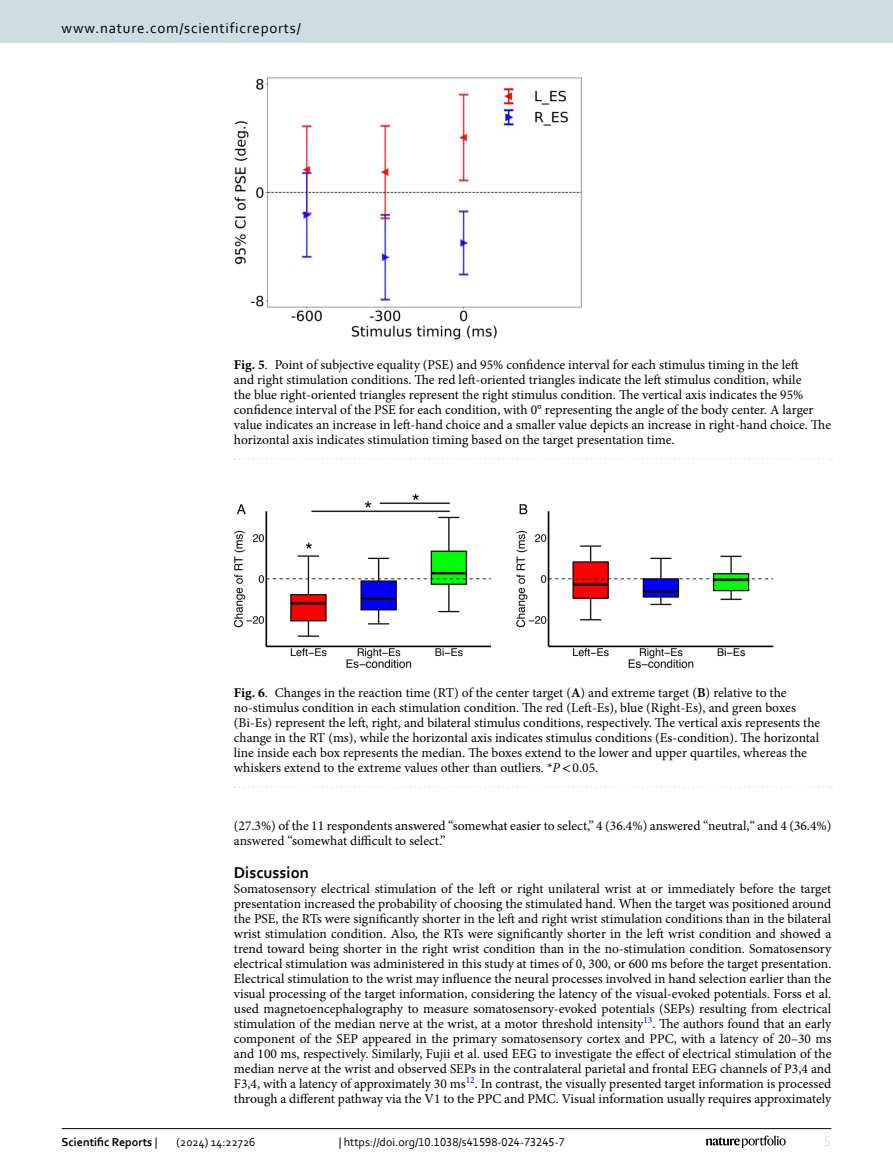
<style>
.page{position:relative;width:893px;height:1174px;background:#fff}
.page>*{position:absolute;margin:0;border:0;box-sizing:border-box;transform-origin:0 0}
.Head_1{font:700 16.5px "Corbel";color:#000}
.t1{font:15px "Corbel";letter-spacing:.05em;color:#000}
.t2{font:15px "Corbel";color:#d9e4eb}
.Body_Text{font:13.5px/15px "Minion Pro";letter-spacing:-.005em;color:#000;text-align:justify}
.Figure_Caption{font:13.5px/15px "Minion Pro";color:#000}
.Body_Text_Indent{font:13.5px/15px "Minion Pro";color:#000}
.t3{font:12px "Corbel";color:#000}
.t4{font:700 12px "Corbel";color:#000}
.s1{font-weight:700}
.s2{font-style:italic}
.s3{font-family:"STIX"}
.s4{font-weight:400}
</style>
<div class="page">
<img style="left:234px;top:493px;width:539px;height:175px">
<svg style="left:235px;top:786px;width:597px;height:2px"></svg>
<img style="left:234px;top:77px;width:348px;height:263px">
<svg style="left:235px;top:458px;width:597px;height:1px"></svg>
<hr style="left:62px;top:1128px;width:769px;height:1px;background:#000">
<svg style="left:706px;top:1135px;width:80px;height:12px"></svg>
<div style="left:0;top:0;width:893px;height:43px;background:#cedde4"></div>
<p class="t1" style="left:62px;top:18px;width:241px">www.nature.com/scientificreports/</p>
<p class="Figure_Caption" style="left:234px;top:357px;width:599px"><span class="s1">Fig. 5</span>. Point of subjective equality (PSE) and 95% confidence interval for each stimulus timing in the left<br>and right stimulation conditions. The red left-oriented triangles indicate the left stimulus condition, while<br>the blue right-oriented triangles represent the right stimulus condition. The vertical axis indicates the 95% confidence interval of the PSE for each condition, with 0° representing the angle of the body center. A larger value indicates an increase in left-hand choice and a smaller value depicts an increase in right-hand choice. The horizontal axis indicates stimulation timing based on the target presentation time.</p>
<p class="Figure_Caption" style="left:234px;top:685px;width:588px"><span class="s1">Fig. 6</span>. Changes in the reaction time (RT) of the center target (<span class="s1">A</span>) and extreme target (<span class="s1">B</span>) relative to the no-stimulus condition in each stimulation condition. The red (Left-Es), blue (Right-Es), and green boxes (Bi-Es) represent the left, right, and bilateral stimulus conditions, respectively. The vertical axis represents the change in the RT (ms), while the horizontal axis indicates stimulus conditions (Es-condition). The horizontal line inside each box represents the median. The boxes extend to the lower and upper quartiles, whereas the whiskers extend to the extreme values other than outliers. *<span class="s2">P</span><span class="s3">&lt;</span>0.05.</p>
<p class="Body_Text_Indent" style="left:234px;top:818px;width:599px">(27.3%) of the 11 respondents answered “somewhat easier to select,” 4 (36.4%) answered “neutral,“ and 4 (36.4%) answered “somewhat difficult to select.”</p>
<p class="Head_1" style="left:234px;top:862px;width:77px">Discussion</p>
<p class="Body_Text" style="left:234px;top:881px;width:599px">Somatosensory electrical stimulation of the left or right unilateral wrist at or immediately before the target presentation increased the probability of choosing the stimulated hand. When the target was positioned around the PSE, the RTs were significantly shorter in the left and right wrist stimulation conditions than in the bilateral wrist stimulation condition. Also, the RTs were significantly shorter in the left wrist condition and showed a trend toward being shorter in the right wrist condition than in the no-stimulation condition. Somatosensory electrical stimulation was administered in this study at times of 0, 300, or 600 ms before the target presentation.<br>Electrical stimulation to the wrist may influence the neural processes involved in hand selection earlier than the visual processing of the target information, considering the latency of the visual-evoked potentials. Forss et al. used magnetoencephalography to measure somatosensory-evoked potentials (SEPs) resulting from electrical stimulation of the median nerve at the wrist, at a motor threshold intensity<sup>13</sup>. The authors found that an early component of the SEP appeared in the primary somatosensory cortex and PPC, with a latency of 20–30 ms and 100 ms, respectively. Similarly, Fujii et al. used EEG to investigate the effect of electrical stimulation of the median nerve at the wrist and observed SEPs in the contralateral parietal and frontal EEG channels of P3,4 and F3,4, with a latency of approximately 30 ms<sup>12</sup>. In contrast, the visually presented target information is processed through a different pathway via the V1 to the PPC and PMC. Visual information usually requires approximately</p>
<p class="t4" style="left:62px;top:1134px;width:97px">Scientific Reports <span class="s4">|</span></p>
<p class="t3" style="left:177px;top:1134px;width:80px">(2024) 14:22726</p>
<p class="t3" style="left:339px;top:1134px;width:228px">| https://doi.org/10.1038/s41598-024-73245-7</p>
<p class="t2" style="left:824px;top:1132px;width:9px">5</p>
</div>
